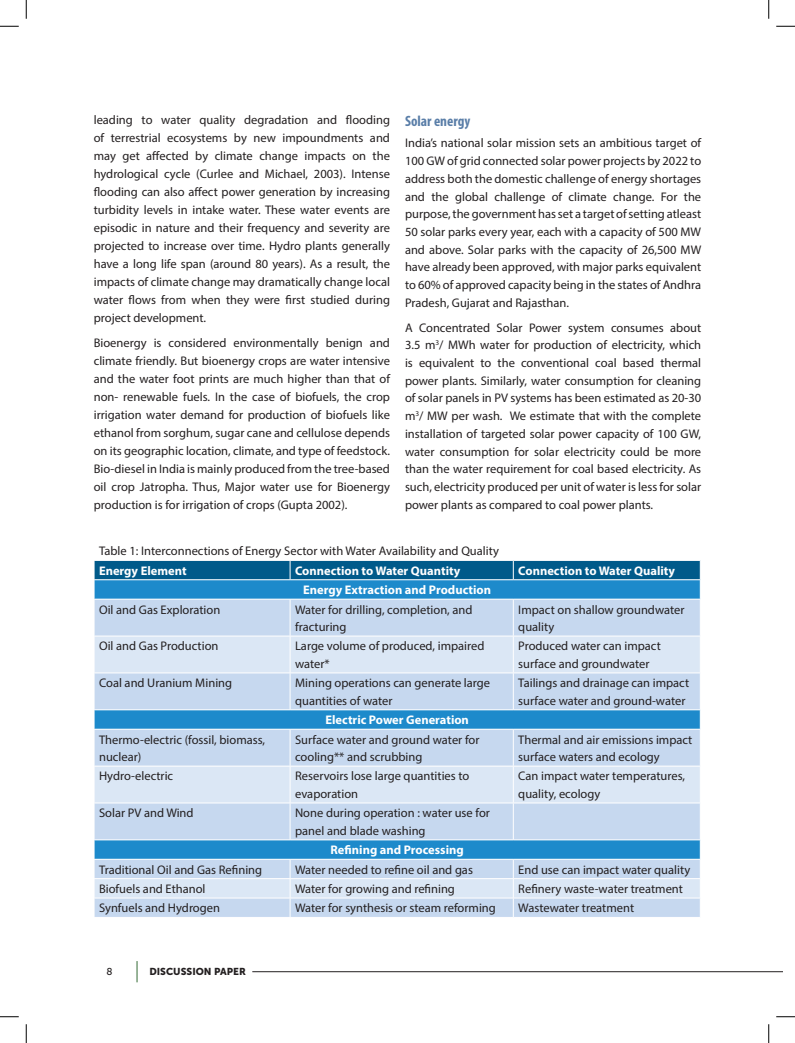
<style>
.page{position:relative;width:795px;height:1043px;background:#fff}
.page>*{position:absolute;margin:0;border:0;box-sizing:border-box;transform-origin:0 0}
.t1{font:700 condensed 15px "Myriad Pro";color:#5a7ea8}
.t2{font:12.5px/18px "Myriad Pro";color:#231f20}
.t3{font:700 12.5px "Myriad Pro";color:#fff}
.t4{font:10px "Museo Sans 900";color:#231f20}
.t5{font:10px "Museo Sans 500";color:#231f20}
</style>
<div class="page">
<svg style="left:137px;top:961px;width:1px;height:21px"></svg>
<hr style="left:252px;top:971px;width:531px;height:1px;background:#231f20">
<svg style="left:95px;top:673px;width:605px;height:244px;background:#aacbe9"></svg>
<svg style="left:95px;top:766px;width:605px;height:131px;background:#b7d3ec"></svg>
<svg style="left:94px;top:560px;width:607px;height:112px;background:#91bbda"></svg>
<hr style="left:94px;top:599px;width:196px;height:1px;background:#fff">
<hr style="left:94px;top:599px;width:1px;height:36px;background:#fff">
<hr style="left:290px;top:599px;width:223px;height:1px;background:#fff">
<hr style="left:290px;top:599px;width:1px;height:36px;background:#fff">
<hr style="left:513px;top:599px;width:188px;height:1px;background:#fff">
<hr style="left:513px;top:599px;width:1px;height:36px;background:#fff">
<hr style="left:700px;top:599px;width:1px;height:36px;background:#fff">
<hr style="left:94px;top:635px;width:196px;height:1px;background:#fff">
<hr style="left:94px;top:636px;width:1px;height:36px;background:#fff">
<hr style="left:290px;top:635px;width:223px;height:1px;background:#fff">
<hr style="left:290px;top:636px;width:1px;height:36px;background:#fff">
<hr style="left:513px;top:635px;width:188px;height:1px;background:#fff">
<hr style="left:513px;top:636px;width:1px;height:36px;background:#fff">
<hr style="left:700px;top:636px;width:1px;height:36px;background:#fff">
<hr style="left:290px;top:673px;width:1px;height:36px;background:#fff">
<hr style="left:513px;top:673px;width:1px;height:36px;background:#fff">
<hr style="left:94px;top:709px;width:196px;height:1px;background:#fff">
<svg style="left:94px;top:710px;width:1px;height:19px"></svg>
<hr style="left:290px;top:709px;width:223px;height:1px;background:#fff">
<hr style="left:513px;top:709px;width:188px;height:1px;background:#fff">
<svg style="left:700px;top:710px;width:1px;height:19px"></svg>
<hr style="left:94px;top:729px;width:196px;height:1px;background:#fff">
<hr style="left:290px;top:729px;width:223px;height:1px;background:#fff">
<hr style="left:290px;top:729px;width:1px;height:36px;background:#fff">
<hr style="left:513px;top:729px;width:188px;height:1px;background:#fff">
<hr style="left:513px;top:729px;width:1px;height:36px;background:#fff">
<hr style="left:94px;top:765px;width:196px;height:1px;background:#fff">
<hr style="left:290px;top:765px;width:223px;height:1px;background:#fff">
<hr style="left:290px;top:766px;width:1px;height:36px;background:#fff">
<hr style="left:513px;top:765px;width:188px;height:1px;background:#fff">
<hr style="left:513px;top:766px;width:1px;height:36px;background:#fff">
<hr style="left:94px;top:802px;width:196px;height:1px;background:#fff">
<hr style="left:290px;top:802px;width:223px;height:1px;background:#fff">
<hr style="left:290px;top:803px;width:1px;height:36px;background:#fff">
<hr style="left:513px;top:802px;width:188px;height:1px;background:#fff">
<hr style="left:513px;top:803px;width:1px;height:36px;background:#fff">
<hr style="left:94px;top:839px;width:196px;height:1px;background:#fff">
<hr style="left:290px;top:839px;width:223px;height:1px;background:#fff">
<hr style="left:513px;top:839px;width:188px;height:1px;background:#fff">
<hr style="left:94px;top:859px;width:196px;height:1px;background:#fff">
<hr style="left:290px;top:859px;width:223px;height:1px;background:#fff">
<hr style="left:513px;top:859px;width:188px;height:1px;background:#fff">
<hr style="left:94px;top:878px;width:196px;height:1px;background:#fff">
<hr style="left:290px;top:878px;width:223px;height:1px;background:#fff">
<hr style="left:513px;top:878px;width:188px;height:1px;background:#fff">
<hr style="left:94px;top:897px;width:196px;height:1px;background:#fff">
<svg style="left:94px;top:840px;width:1px;height:77px"></svg>
<hr style="left:290px;top:897px;width:223px;height:1px;background:#fff">
<svg style="left:290px;top:859px;width:1px;height:58px"></svg>
<hr style="left:513px;top:897px;width:188px;height:1px;background:#fff">
<svg style="left:513px;top:859px;width:1px;height:58px"></svg>
<svg style="left:700px;top:840px;width:1px;height:20px"></svg>
<svg style="left:0;top:26px;width:19px;height:1px"></svg>
<svg style="left:776px;top:26px;width:19px;height:1px"></svg>
<svg style="left:0;top:1016px;width:19px;height:1px"></svg>
<svg style="left:776px;top:1016px;width:19px;height:1px"></svg>
<svg style="left:26px;top:0;width:1px;height:19px"></svg>
<svg style="left:26px;top:1024px;width:1px;height:18px"></svg>
<svg style="left:768px;top:0;width:1px;height:19px"></svg>
<svg style="left:768px;top:1024px;width:1px;height:18px"></svg>
<p class="t2" style="left:94px;top:111px;width:298px;text-align:justify">leading to water quality degradation and flooding of terrestrial ecosystems by new impoundments and may get affected by climate change impacts on the hydrological cycle (Curlee and Michael, 2003). Intense flooding can also affect power generation by increasing turbidity levels in intake water. These water events are episodic in nature and their frequency and severity are projected to increase over time. Hydro plants generally have a long life span (around 80 years). As a result, the impacts of climate change may dramatically change local water flows from when they were first studied during project development.</p>
<p class="t2" style="left:94px;top:333px;width:298px;text-align:justify">Bioenergy is considered environmentally benign and climate friendly. But bioenergy crops are water intensive and the water foot prints are much higher than that of non- renewable fuels. In the case of biofuels, the crop irrigation water demand for production of biofuels like ethanol from sorghum, sugar cane and cellulose depends on its geographic location, climate, and type of feedstock.<br>Bio-diesel in India is mainly produced from the tree-based oil crop Jatropha. Thus, Major water use for Bioenergy production is for irrigation of crops (Gupta 2002).</p>
<p class="t1" style="left:405px;top:112px;width:67px">Solar energy</p>
<p class="t2" style="left:405px;top:134px;width:298px;text-align:justify">India’s national solar mission sets an ambitious target of 100 GW of grid connected solar power projects by 2022 to address both the domestic challenge of energy shortages and the global challenge of climate change. For the purpose, the government has set a target of setting atleast 50 solar parks every year, each with a capacity of 500 MW and above. Solar parks with the capacity of 26,500 MW have already been approved, with major parks equivalent to 60% of approved capacity being in the states of Andhra Pradesh, Gujarat and Rajasthan.</p>
<p class="t2" style="left:405px;top:318px;width:298px;text-align:justify">A Concentrated Solar Power system consumes about 3.5 m<sup>3</sup>/ MWh water for production of electricity, which is equivalent to the conventional coal based thermal power plants. Similarly, water consumption for cleaning of solar panels in PV systems has been estimated as 20-30 m<sup>3</sup>/ MW per wash. We estimate that with the complete installation of targeted solar power capacity of 100 GW, water consumption for solar electricity could be more than the water requirement for coal based electricity. As such, electricity produced per unit of water is less for solar power plants as compared to coal power plants.</p>
<p class="t2" style="left:99px;top:542px;width:401px">Table 1: Interconnections of Energy Sector with Water Availability and Quality</p>
<p class="t3" style="left:99px;top:562px;width:89px">Energy Element</p>
<p class="t3" style="left:295px;top:562px;width:167px">Connection to Water Quantity</p>
<p class="t3" style="left:518px;top:562px;width:158px">Connection to Water Quality</p>
<p class="t3" style="left:303px;top:582px;width:189px">Energy Extraction and Production</p>
<p class="t2" style="left:99px;top:600px;width:123px">Oil and Gas Exploration</p>
<p class="t2" style="left:295px;top:600px;width:179px;line-height:17.5px">Water for drilling, completion, and fracturing</p>
<p class="t2" style="left:518px;top:600px;width:168px;line-height:17.5px">Impact on shallow groundwater quality</p>
<p class="t2" style="left:99px;top:637px;width:121px">Oil and Gas Production</p>
<p class="t2" style="left:295px;top:637px;width:191px;line-height:17.5px">Large volume of produced, impaired water*</p>
<p class="t2" style="left:518px;top:637px;width:144px;line-height:17.5px">Produced water can impact surface and groundwater</p>
<p class="t2" style="left:99px;top:674px;width:135px">Coal and Uranium Mining</p>
<p class="t2" style="left:295px;top:674px;width:197px;line-height:17.5px">Mining operations can generate large quantities of water</p>
<p class="t2" style="left:518px;top:674px;width:172px;line-height:17.5px">Tailings and drainage can impact surface water and ground-water</p>
<p class="t3" style="left:325px;top:712px;width:145px">Electric Power Generation</p>
<p class="t2" style="left:99px;top:730px;width:168px;line-height:17.5px">Thermo-electric (fossil, biomass, nuclear)</p>
<p class="t2" style="left:295px;top:730px;width:186px;line-height:17.5px">Surface water and ground water for cooling** and scrubbing</p>
<p class="t2" style="left:518px;top:730px;width:176px;line-height:17.5px">Thermal and air emissions impact surface waters and ecology</p>
<p class="t2" style="left:99px;top:767px;width:76px">Hydro-electric</p>
<p class="t2" style="left:295px;top:767px;width:176px;line-height:17.5px">Reservoirs lose large quantities to evaporation</p>
<p class="t2" style="left:518px;top:767px;width:168px;line-height:17.5px">Can impact water temperatures, quality, ecology</p>
<p class="t2" style="left:99px;top:804px;width:96px">Solar PV and Wind</p>
<p class="t2" style="left:295px;top:804px;width:196px;line-height:17.5px">None during operation : water use for panel and blade washing</p>
<p class="t3" style="left:331px;top:842px;width:135px">Refining and Processing</p>
<p class="t2" style="left:99px;top:860px;width:165px">Traditional Oil and Gas Refining</p>
<p class="t2" style="left:295px;top:860px;width:179px">Water needed to refine oil and gas</p>
<p class="t2" style="left:518px;top:860px;width:173px">End use can impact water quality</p>
<p class="t2" style="left:99px;top:879px;width:108px">Biofuels and Ethanol</p>
<p class="t2" style="left:295px;top:879px;width:161px">Water for growing and refining</p>
<p class="t2" style="left:518px;top:879px;width:166px">Refinery waste-water treatment</p>
<p class="t2" style="left:99px;top:899px;width:122px">Synfuels and Hydrogen</p>
<p class="t2" style="left:295px;top:899px;width:202px">Water for synthesis or steam reforming</p>
<p class="t2" style="left:518px;top:899px;width:117px">Wastewater treatment</p>
<p class="t5" style="left:107px;top:966px;width:8px">8</p>
<p class="t4" style="left:149px;top:966px;width:98px">DISCUSSION PAPER</p>
</div>
